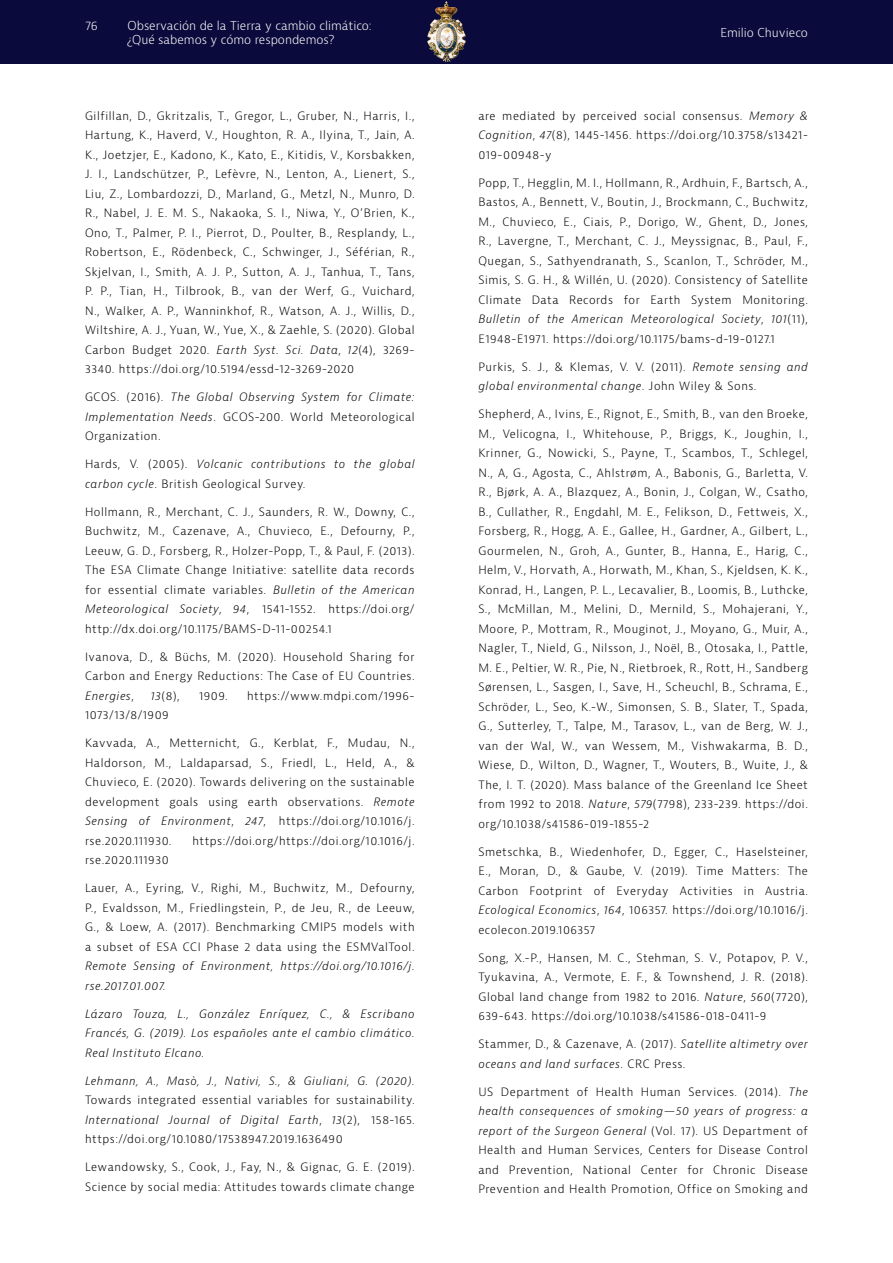
<style>
.page{position:relative;width:893px;height:1263px;background:#fff}
.page>*{position:absolute;margin:0;border:0;box-sizing:border-box;transform-origin:0 0}
.t1{font:300 12px/14.4px "Bernina Sans";color:#fff}
.Referencias{font:300 11.25px/19.5px "Bernina Sans";letter-spacing:.05em;color:#000;text-align:justify}
.Referencias-2{font:italic 300 11.25px/19.5px "Bernina Sans";letter-spacing:.05em;color:#000}
.s1{font-style:italic}
.s2{font-style:normal}
</style>
<div class="page">
<div style="left:0;top:0;width:893px;height:64px;background:#0a0a3c"></div>
<img style="left:427px;top:2px;width:38px;height:60px">
<p class="t1" style="left:86px;top:18px;width:14px">76</p>
<p class="t1" style="left:128px;top:18px;width:246px">Observación de la Tierra y cambio climático: ¿Qué sabemos y cómo respondemos?</p>
<p class="t1" style="left:720px;top:25px;width:89px">Emilio Chuvieco</p>
<p class="Referencias" style="left:85px;top:106px;width:331px">Gilfillan, D., Gkritzalis, T., Gregor, L., Gruber, N., Harris, I., Hartung, K., Haverd, V., Houghton, R. A., Ilyina, T., Jain, A.<br>K., Joetzjer, E., Kadono, K., Kato, E., Kitidis, V., Korsbakken, J. I., Landschützer, P., Lefèvre, N., Lenton, A., Lienert, S., Liu, Z., Lombardozzi, D., Marland, G., Metzl, N., Munro, D.<br>R., Nabel, J. E. M. S., Nakaoka, S. I., Niwa, Y., O’Brien, K., Ono, T., Palmer, P. I., Pierrot, D., Poulter, B., Resplandy, L., Robertson, E., Rödenbeck, C., Schwinger, J., Séférian, R., Skjelvan, I., Smith, A. J. P., Sutton, A. J., Tanhua, T., Tans, P. P., Tian, H., Tilbrook, B., van der Werf, G., Vuichard, N., Walker, A. P., Wanninkhof, R., Watson, A. J., Willis, D., Wiltshire, A. J., Yuan, W., Yue, X., &amp; Zaehle, S. (2020). Global Carbon Budget 2020. <span class="s1">Earth Syst. Sci. Data</span>, <span class="s1">12</span>(4), 3269- 3340. https://doi.org/10.5194/essd-12-3269-2020</p>
<p class="Referencias" style="left:85px;top:387px;width:331px">GCOS. (2016). <span class="s1">The Global Observing System for Climate:<br>Implementation Needs</span>. GCOS-200. World Meteorological Organization.</p>
<p class="Referencias-2" style="left:85px;top:454px;width:331px"><span class="s2">Hards, V. (2005).</span> Volcanic contributions to the global carbon cycle<span class="s2">. British Geological Survey.</span></p>
<p class="Referencias" style="left:85px;top:502px;width:331px">Hollmann, R., Merchant, C. J., Saunders, R. W., Downy, C., Buchwitz, M., Cazenave, A., Chuvieco, E., Defourny, P., Leeuw, G. D., Forsberg, R., Holzer-Popp, T., &amp; Paul, F. (2013).<br>The ESA Climate Change Initiative: satellite data records for essential climate variables. <span class="s1">Bulletin of the American Meteorological Society</span>, <span class="s1">94</span>, 1541-1552. https://doi.org/ http://dx.doi.org/10.1175/BAMS-D-11-00254.1</p>
<p class="Referencias" style="left:85px;top:647px;width:331px">Ivanova, D., &amp; Büchs, M. (2020). Household Sharing for Carbon and Energy Reductions: The Case of EU Countries.<br><span class="s1">Energies</span>,</p>
<p class="Referencias" style="left:151px;top:686px;width:30px"><span class="s1">13</span>(8),</p>
<p class="Referencias" style="left:199px;top:686px;width:30px">1909.</p>
<p class="Referencias" style="left:247px;top:686px;width:169px">https://www.mdpi.com/1996-</p>
<p class="Referencias" style="left:85px;top:705px;width:85px">1073/13/8/1909</p>
<p class="Referencias" style="left:85px;top:733px;width:331px">Kavvada, A., Metternicht, G., Kerblat, F., Mudau, N., Haldorson, M., Laldaparsad, S., Friedl, L., Held, A., &amp; Chuvieco, E. (2020). Towards delivering on the sustainable development goals using earth observations. <span class="s1">Remote Sensing of Environment</span>, <span class="s1">247</span>, https://doi.org/10.1016/j. rse.2020.111930.</p>
<p class="Referencias" style="left:192px;top:831px;width:224px">https://doi.org/https://doi.org/10.1016/j.</p>
<p class="Referencias" style="left:85px;top:850px;width:85px">rse.2020.111930</p>
<p class="Referencias" style="left:85px;top:878px;width:331px">Lauer, A., Eyring, V., Righi, M., Buchwitz, M., Defourny, P., Evaldsson, M., Friedlingstein, P., de Jeu, R., de Leeuw, G., &amp; Loew, A. (2017). Benchmarking CMIP5 models with a subset of ESA CCI Phase 2 data using the ESMValTool.<br><span class="s1">Remote Sensing of Environment, https://doi.org/10.1016/j. rse.2017.01.007.</span></p>
<p class="Referencias-2" style="left:85px;top:1004px;width:331px;text-align:justify">Lázaro Touza, L., González Enríquez, C., &amp; Escribano Francés, G. (2019). Los españoles ante el cambio climático.<br>Real Instituto Elcano.</p>
<p class="Referencias" style="left:85px;top:1071px;width:331px"><span class="s1">Lehmann, A., Masò, J., Nativi, S., &amp; Giuliani, G. (2020).<br></span>Towards integrated essential variables for sustainability.<br><span class="s1">International Journal of Digital Earth</span>, <span class="s1">13</span>(2), 158-165. https://doi.org/10.1080/17538947.2019.1636490</p>
<p class="Referencias" style="left:85px;top:1158px;width:331px">Lewandowsky, S., Cook, J., Fay, N., &amp; Gignac, G. E. (2019).<br>Science by social media: Attitudes towards climate change</p>
<p class="Referencias" style="left:478px;top:106px;width:331px">are mediated by perceived social consensus. <span class="s1">Memory &amp; Cognition</span>, <span class="s1">47</span>(8), 1445-1456. https://doi.org/10.3758/s13421- 019-00948-y</p>
<p class="Referencias" style="left:478px;top:173px;width:331px">Popp, T., Hegglin, M. I., Hollmann, R., Ardhuin, F., Bartsch, A., Bastos, A., Bennett, V., Boutin, J., Brockmann, C., Buchwitz, M., Chuvieco, E., Ciais, P., Dorigo, W., Ghent, D., Jones, R., Lavergne, T., Merchant, C. J., Meyssignac, B., Paul, F., Quegan, S., Sathyendranath, S., Scanlon, T., Schröder, M., Simis, S. G. H., &amp; Willén, U. (2020). Consistency of Satellite Climate Data Records for Earth System Monitoring.<br><span class="s1">Bulletin of the American Meteorological Society</span>, <span class="s1">101</span>(11), E1948-E1971. https://doi.org/10.1175/bams-d-19-0127.1</p>
<p class="Referencias" style="left:478px;top:357px;width:331px">Purkis, S. J., &amp; Klemas, V. V. (2011). <span class="s1">Remote sensing and global environmental change</span>. John Wiley &amp; Sons.</p>
<p class="Referencias" style="left:478px;top:404px;width:331px">Shepherd, A., Ivins, E., Rignot, E., Smith, B., van den Broeke, M., Velicogna, I., Whitehouse, P., Briggs, K., Joughin, I., Krinner, G., Nowicki, S., Payne, T., Scambos, T., Schlegel, N., A, G., Agosta, C., Ahlstrøm, A., Babonis, G., Barletta, V.<br>R., Bjørk, A. A., Blazquez, A., Bonin, J., Colgan, W., Csatho, B., Cullather, R., Engdahl, M. E., Felikson, D., Fettweis, X., Forsberg, R., Hogg, A. E., Gallee, H., Gardner, A., Gilbert, L., Gourmelen, N., Groh, A., Gunter, B., Hanna, E., Harig, C., Helm, V., Horvath, A., Horwath, M., Khan, S., Kjeldsen, K. K., Konrad, H., Langen, P. L., Lecavalier, B., Loomis, B., Luthcke, S., McMillan, M., Melini, D., Mernild, S., Mohajerani, Y., Moore, P., Mottram, R., Mouginot, J., Moyano, G., Muir, A., Nagler, T., Nield, G., Nilsson, J., Noël, B., Otosaka, I., Pattle, M. E., Peltier, W. R., Pie, N., Rietbroek, R., Rott, H., Sandberg Sørensen, L., Sasgen, I., Save, H., Scheuchl, B., Schrama, E., Schröder, L., Seo, K.-W., Simonsen, S. B., Slater, T., Spada, G., Sutterley, T., Talpe, M., Tarasov, L., van de Berg, W. J., van der Wal, W., van Wessem, M., Vishwakarma, B. D., Wiese, D., Wilton, D., Wagner, T., Wouters, B., Wuite, J., &amp; The, I. T. (2020). Mass balance of the Greenland Ice Sheet from 1992 to 2018. <span class="s1">Nature</span>, <span class="s1">579</span>(7798), 233-239. https://doi. org/10.1038/s41586-019-1855-2</p>
<p class="Referencias" style="left:478px;top:842px;width:331px">Smetschka, B., Wiedenhofer, D., Egger, C., Haselsteiner, E., Moran, D., &amp; Gaube, V. (2019). Time Matters: The Carbon Footprint of Everyday Activities in Austria.<br><span class="s1">Ecological Economics</span>, <span class="s1">164</span>, 106357. https://doi.org/10.1016/j. ecolecon.2019.106357</p>
<p class="Referencias" style="left:478px;top:948px;width:331px">Song, X.-P., Hansen, M. C., Stehman, S. V., Potapov, P. V., Tyukavina, A., Vermote, E. F., &amp; Townshend, J. R. (2018).<br>Global land change from 1982 to 2016. <span class="s1">Nature</span>, <span class="s1">560</span>(7720), 639-643. https://doi.org/10.1038/s41586-018-0411-9</p>
<p class="Referencias-2" style="left:478px;top:1034px;width:331px"><span class="s2">Stammer, D., &amp; Cazenave, A. (2017).</span> Satellite altimetry over oceans and land surfaces<span class="s2">. CRC Press.</span></p>
<p class="Referencias" style="left:478px;top:1082px;width:331px">US Department of Health Human Services. (2014). <span class="s1">The health consequences of smoking—50 years of progress: a report of the Surgeon General</span> (Vol. 17). US Department of Health and Human Services, Centers for Disease Control and Prevention, National Center for Chronic Disease Prevention and Health Promotion, Office on Smoking and</p>
</div>
